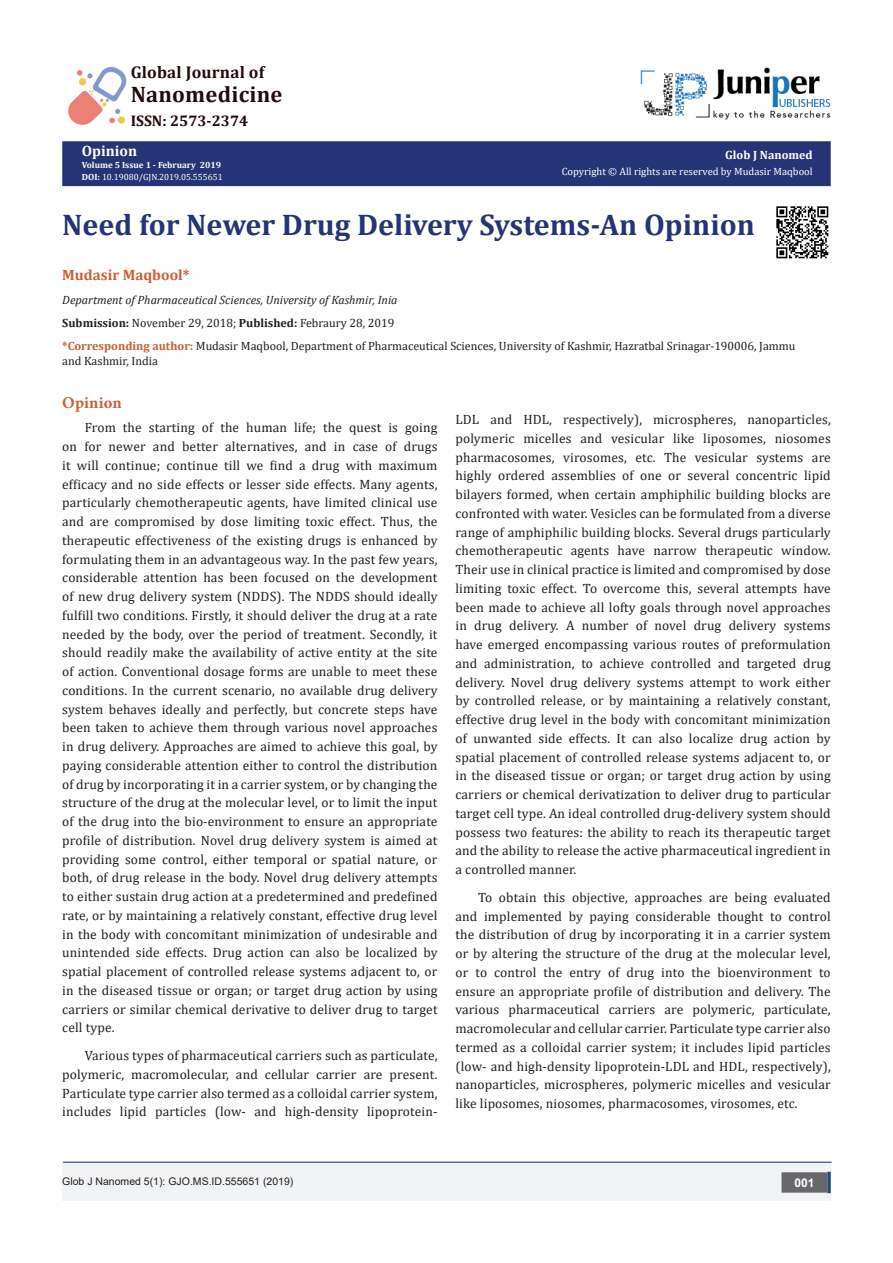
<style>
.page{position:relative;width:893px;height:1263px;background:#fff}
.page>*{position:absolute;margin:0;border:0;box-sizing:border-box;transform-origin:0 0}
.t1{font:700 30px "Cambria";color:#253474}
.t2{font:700 22.5px "Cambria";letter-spacing:.01em;color:#220b0d}
.t3{font:700 16.95px "Cambria";letter-spacing:.01em;color:#220b0d}
.t4{font:700 16.5px "Minion Pro";letter-spacing:.01em;color:#ca5f37}
.t5{font:700 15.45px "Cambria";color:#220b0d}
.t6{font:700 15px "Cambria";color:#ca5f37}
.t7{font:700 15px "Cambria";color:#fffefc}
.t8{font:13.5px/18.8px "Cambria";letter-spacing:.01em;color:#231f20;text-align:justify}
.t9{font:12px/14.4px "Cambria";color:#231f20}
.t10{font:italic 12px "Cambria";color:#231f20}
.t11{font:700 12px "Cambria";color:#fffefc}
.t12{font:700 12px "Arial";color:#fff}
.t13{font:10.5px "Cambria";color:#fffefc}
.t14{font:10.5px "Arial";color:#231f20}
.t15{font:9px "Cambria";color:#fff}
.t16{font:700 9px "Cambria";color:#fffefc}
.s1{font-weight:700;color:#fffefc}
.s2{font-weight:700}
.s3{font-weight:700;color:#ca5f37}
</style>
<div class="page">
<div style="left:63px;top:142px;width:767px;height:43px;background:#253474"></div>
<div style="left:62px;top:141px;width:769px;height:45px;border:2px solid #253474"></div>
<div style="left:62px;top:1162px;width:769px;height:39px;background:#f2f3f4"></div>
<div style="left:782px;top:1173px;width:45px;height:19px;background:#68676a"></div>
<div style="left:781px;top:1172px;width:46px;height:20px;border:2px solid #68676a"></div>
<svg style="left:827px;top:1172px;width:4px;height:21px"></svg>
<hr style="left:63px;top:1162px;width:769px;height:1px;background:#253f8e">
<img style="left:641px;top:67px;width:190px;height:53px">
<img style="left:68px;top:67px;width:59px;height:58px">
<img style="left:776px;top:206px;width:53px;height:53px">
<p class="t3" style="left:131px;top:60px;width:135px">Global Journal of</p>
<p class="t2" style="left:131px;top:79px;width:153px">Nanomedicine</p>
<p class="t5" style="left:131px;top:110px;width:119px">ISSN: 2573-2374</p>
<p class="t7" style="left:82px;top:140px;width:57px">Opinion</p>
<p class="t16" style="left:82px;top:159px;width:141px">Volume 5 Issue 1 - February 2019</p>
<p class="t15" style="left:82px;top:172px;width:143px"><span class="s1">DO</span><span class="s2">I:</span> 10.19080/GJN.2019.05.555651</p>
<p class="t11" style="left:725px;top:146px;width:89px">Glob J Nanomed</p>
<p class="t13" style="left:562px;top:165px;width:252px">Copyright © All rights are reserved by Mudasir Maqbool</p>
<p class="t1" style="left:62px;top:203px;width:694px">Need for Newer Drug Delivery Systems-An Opinion</p>
<p class="t6" style="left:62px;top:264px;width:129px">Mudasir Maqbool*</p>
<p class="t10" style="left:62px;top:291px;width:337px">Department of Pharmaceutical Sciences, University of Kashmir, Inia</p>
<p class="t9" style="left:62px;top:316px;width:334px"><span class="s2">Submission:</span> November 29, 2018; <span class="s2">Published:</span> Febraury 28, 2019</p>
<p class="t9" style="left:62px;top:339px;width:735px"><span class="s3">*Corresponding author:</span> Mudasir Maqbool, Department of Pharmaceutical Sciences, University of Kashmir, Hazratbal Srinagar-190006, Jammu and Kashmir, India</p>
<p class="t4" style="left:62px;top:391px;width:61px">Opinion</p>
<p class="t8" style="left:62px;top:418px;width:377px;text-indent:22px">From the starting of the human life; the quest is going on for newer and better alternatives, and in case of drugs it will continue; continue till we find a drug with maximum efficacy and no side effects or lesser side effects. Many agents, particularly chemotherapeutic agents, have limited clinical use and are compromised by dose limiting toxic effect. Thus, the therapeutic effectiveness of the existing drugs is enhanced by formulating them in an advantageous way. In the past few years, considerable attention has been focused on the development of new drug delivery system (NDDS). The NDDS should ideally fulfill two conditions. Firstly, it should deliver the drug at a rate needed by the body, over the period of treatment. Secondly, it should readily make the availability of active entity at the site of action. Conventional dosage forms are unable to meet these conditions. In the current scenario, no available drug delivery system behaves ideally and perfectly, but concrete steps have been taken to achieve them through various novel approaches in drug delivery. Approaches are aimed to achieve this goal, by paying considerable attention either to control the distribution of drug by incorporating it in a carrier system, or by changing the structure of the drug at the molecular level, or to limit the input of the drug into the bio-environment to ensure an appropriate profile of distribution. Novel drug delivery system is aimed at providing some control, either temporal or spatial nature, or both, of drug release in the body. Novel drug delivery attempts to either sustain drug action at a predetermined and predefined rate, or by maintaining a relatively constant, effective drug level in the body with concomitant minimization of undesirable and unintended side effects. Drug action can also be localized by spatial placement of controlled release systems adjacent to, or in the diseased tissue or organ; or target drug action by using carriers or similar chemical derivative to deliver drug to target cell type.</p>
<p class="t8" style="left:62px;top:1046px;width:377px;text-indent:22px">Various types of pharmaceutical carriers such as particulate, polymeric, macromolecular, and cellular carrier are present.<br>Particulate type carrier also termed as a colloidal carrier system, includes lipid particles (low- and high-density lipoprotein-</p>
<p class="t8" style="left:455px;top:410px;width:377px">LDL and HDL, respectively), microspheres, nanoparticles, polymeric micelles and vesicular like liposomes, niosomes pharmacosomes, virosomes, etc. The vesicular systems are highly ordered assemblies of one or several concentric lipid bilayers formed, when certain amphiphilic building blocks are confronted with water. Vesicles can be formulated from a diverse range of amphiphilic building blocks. Several drugs particularly chemotherapeutic agents have narrow therapeutic window.<br>Their use in clinical practice is limited and compromised by dose limiting toxic effect. To overcome this, several attempts have been made to achieve all lofty goals through novel approaches in drug delivery. A number of novel drug delivery systems have emerged encompassing various routes of preformulation and administration, to achieve controlled and targeted drug delivery. Novel drug delivery systems attempt to work either by controlled release, or by maintaining a relatively constant, effective drug level in the body with concomitant minimization of unwanted side effects. It can also localize drug action by spatial placement of controlled release systems adjacent to, or in the diseased tissue or organ; or target drug action by using carriers or chemical derivatization to deliver drug to particular target cell type. An ideal controlled drug-delivery system should possess two features: the ability to reach its therapeutic target and the ability to release the active pharmaceutical ingredient in a controlled manner.</p>
<p class="t8" style="left:455px;top:888px;width:377px;text-indent:22px">To obtain this objective, approaches are being evaluated and implemented by paying considerable thought to control the distribution of drug by incorporating it in a carrier system or by altering the structure of the drug at the molecular level, or to control the entry of drug into the bioenvironment to ensure an appropriate profile of distribution and delivery. The various pharmaceutical carriers are polymeric, particulate, macromolecular and cellular carrier. Particulate type carrier also termed as a colloidal carrier system; it includes lipid particles (low- and high-density lipoprotein-LDL and HDL, respectively), nanoparticles, microspheres, polymeric micelles and vesicular like liposomes, niosomes, pharmacosomes, virosomes, etc.</p>
<p class="t14" style="left:62px;top:1174px;width:233px">Glob J Nanomed 5(1): GJO.MS.ID.555651 (2019)</p>
<p class="t12" style="left:794px;top:1174px;width:22px">001</p>
</div>
